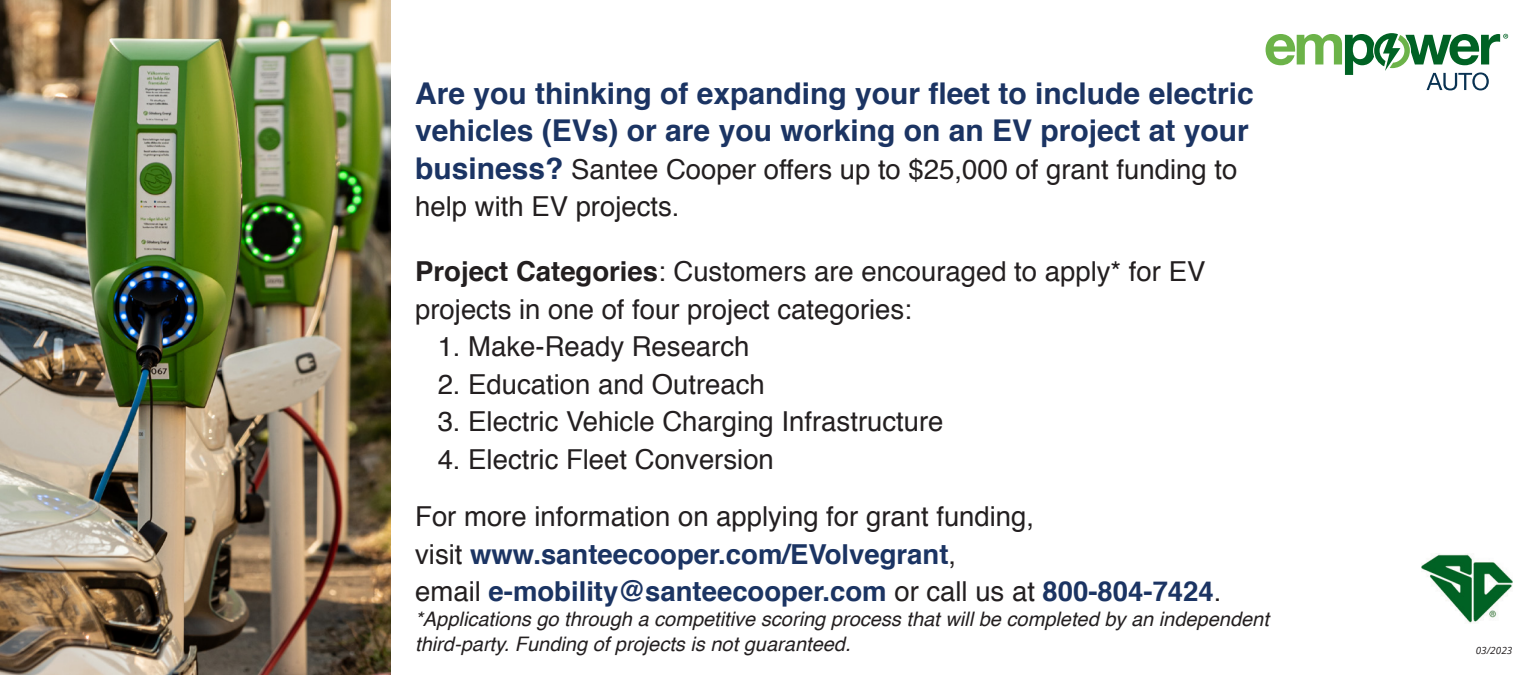
<style>
.page{position:relative;width:1530px;height:675px;background:#fff}
.page>*{position:absolute;margin:0;border:0;box-sizing:border-box;transform-origin:0 0}
.t1{font:700 30px/37.5px "Helvetica";color:#1b3463}
.t2{font:27.5px/37.5px "Helvetica";color:#231f20}
.t3{font:700 27.5px "Helvetica";color:#1b3463}
.t4{font:italic 20px/25px "Helvetica";color:#231f20}
.t5{font:italic 10px "Open Sans";color:#231f20}
.s1{font-weight:700;font-size:30px;color:#1b3463}
.s2{font-weight:700}
.s3{font-weight:400;color:#231f20}
</style>
<div class="page">
<img style="left:1422px;top:554px;width:90px;height:69px">
<svg style="left:1266px;top:33px;width:242px;height:57px"></svg>
<img style="left:0;top:0;width:391px;height:675px">
<p class="t1" style="left:415px;top:75px;width:840px">Are you thinking of expanding your fleet to include electric vehicles (EVs) or are you working on an EV project at your</p>
<p class="t2" style="left:415px;top:151px;width:824px"><span class="s1">business?</span> Santee Cooper offers up to $25,000 of grant funding to help with EV projects.</p>
<p class="t2" style="left:415px;top:253px;width:792px"><span class="s2">Project Categories</span>: Customers are encouraged to apply* for EV projects in one of four project categories:</p>
<p class="t2" style="left:438px;top:328px;width:313px">1. Make-Ready Research</p>
<p class="t2" style="left:438px;top:366px;width:329px">2. Education and Outreach</p>
<p class="t2" style="left:438px;top:403px;width:507px">3. Electric Vehicle Charging Infrastructure</p>
<p class="t2" style="left:438px;top:441px;width:338px">4. Electric Fleet Conversion</p>
<p class="t2" style="left:415px;top:498px;width:621px">For more information on applying for grant funding,</p>
<p class="t3" style="left:415px;top:532px;width:543px"><span class="s3">visit</span> www.santeecooper.com/EVolvegrant<span class="s3">,</span></p>
<p class="t3" style="left:415px;top:569px;width:808px"><span class="s3">email</span> e-mobility@santeecooper.com <span class="s3">or call us at</span> 800-804-7424<span class="s3">.</span></p>
<p class="t4" style="left:415px;top:607px;width:855px">*Applications go through a competitive scoring process that will be completed by an independent third-party. Funding of projects is not guaranteed.</p>
<p class="t5" style="left:1476px;top:644px;width:38px">03/2023</p>
</div>
